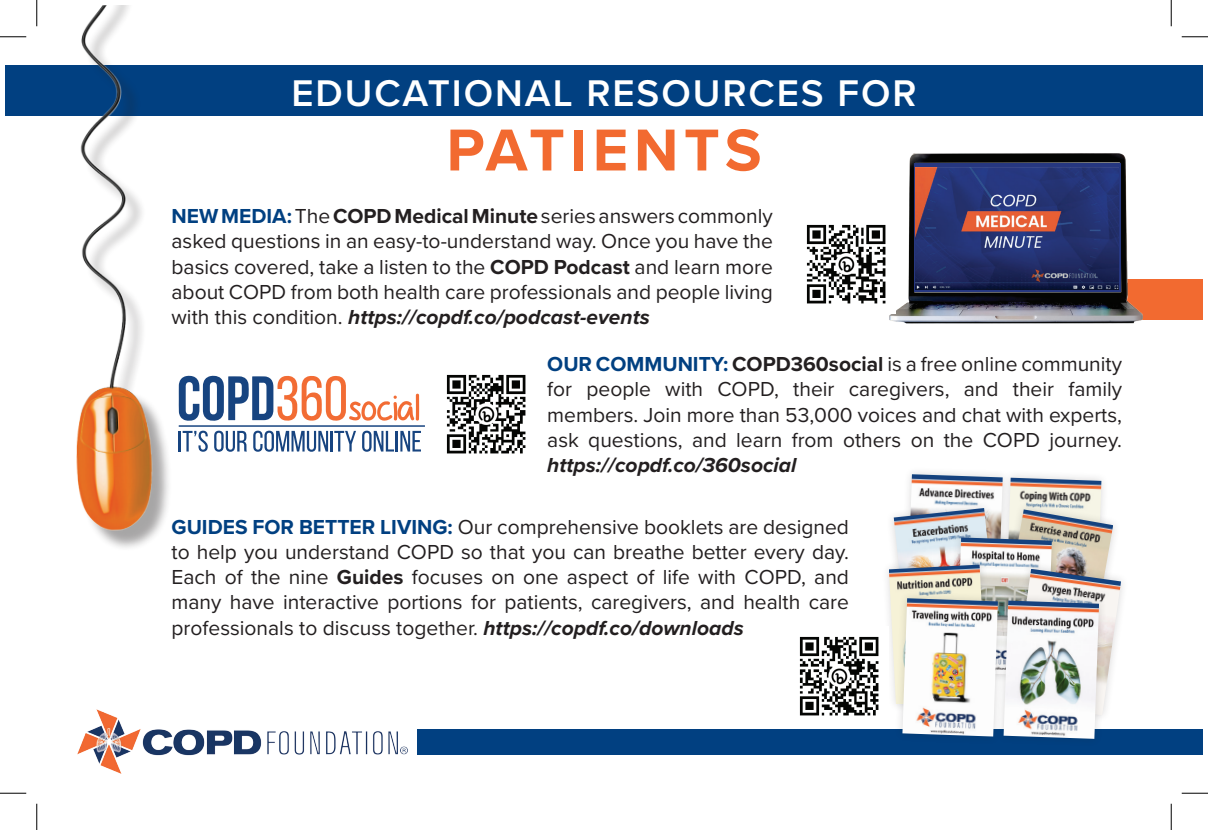
<style>
.page{position:relative;width:1208px;height:830px;background:#fff}
.page>*{position:absolute;margin:0;border:0;box-sizing:border-box;transform-origin:0 0}
.t1{font:700 61.25px "Proxima Nova";letter-spacing:.09em;color:#f26a30}
.t2{font:600 38.5px "Proxima Nova";letter-spacing:.05em;color:#fff}
.t3{font:21px/25.2px "Proxima Nova";color:#231f20;text-align:justify}
.t4{font:italic 700 21px "Proxima Nova";color:#231f20}
.s1{font-weight:700;color:#014081}
.s2{font-weight:700}
.s3{font-weight:700;font-style:italic}
</style>
<div class="page">
<div style="left:919px;top:279px;width:283px;height:40px;background:#f26a30"></div>
<div style="left:417px;top:728px;width:785px;height:26px;background:#014081"></div>
<div style="left:5px;top:66px;width:1197px;height:50px;background:#014081"></div>
<svg style="left:313px;top:376px;width:106px;height:45px"></svg>
<hr style="left:179px;top:425px;width:246px;height:1px;background:#174480">
<svg style="left:313px;top:430px;width:15px;height:22px"></svg>
<hr style="left:330px;top:431px;width:3px;height:20px;background:#174480">
<svg style="left:334px;top:431px;width:22px;height:20px"></svg>
<svg style="left:362px;top:430px;width:32px;height:21px"></svg>
<hr style="left:396px;top:431px;width:2px;height:20px;background:#174480">
<svg style="left:400px;top:431px;width:21px;height:20px"></svg>
<img style="left:889px;top:153px;width:253px;height:171px">
<svg style="left:914px;top:163px;width:206px;height:129px;fill:#263780"></svg>
<img style="left:915px;top:167px;width:203px;height:122px">
<img style="left:1010px;top:477px;width:91px;height:25px">
<img style="left:909px;top:474px;width:93px;height:26px">
<div style="left:885px;top:500px;width:121px;height:160px;background:#231f20;opacity:.17"></div>
<img style="left:893px;top:508px;width:99px;height:48px">
<div style="left:992px;top:502px;width:128px;height:163px;background:#231f20;opacity:.17"></div>
<img style="left:1000px;top:509px;width:113px;height:52px">
<div style="left:948px;top:529px;width:111px;height:154px;background:#231f20;opacity:.17"></div>
<img style="left:956px;top:537px;width:95px;height:53px">
<div style="left:880px;top:556px;width:114px;height:156px;background:#231f20;opacity:.17"></div>
<img style="left:889px;top:564px;width:97px;height:140px">
<div style="left:1004px;top:561px;width:125px;height:162px;background:#231f20;opacity:.17"></div>
<img style="left:1012px;top:568px;width:109px;height:147px">
<div style="left:894px;top:590px;width:111px;height:154px;background:#231f20;opacity:.17"></div>
<img style="left:902px;top:598px;width:93px;height:138px">
<div style="left:995px;top:592px;width:112px;height:154px;background:#231f20;opacity:.17"></div>
<img style="left:1003px;top:600px;width:96px;height:138px">
<img style="left:5px;top:5px;width:308px;height:543px">
<img style="left:78px;top:709px;width:330px;height:64px">
<img style="left:446px;top:374px;width:80px;height:80px">
<img style="left:799px;top:626px;width:89px;height:90px">
<img style="left:806px;top:214px;width:89px;height:99px">
<hr style="left:0;top:36px;width:26px;height:2px;background:#fff">
<hr style="left:36px;top:0;width:2px;height:26px;background:#fff">
<svg style="left:0;top:36px;width:26px;height:1px"></svg>
<svg style="left:1181px;top:36px;width:27px;height:1px"></svg>
<svg style="left:0;top:792px;width:26px;height:1px"></svg>
<svg style="left:1181px;top:792px;width:27px;height:1px"></svg>
<svg style="left:36px;top:0;width:1px;height:26px"></svg>
<svg style="left:36px;top:803px;width:1px;height:27px"></svg>
<svg style="left:1170px;top:0;width:1px;height:26px"></svg>
<svg style="left:1170px;top:803px;width:1px;height:27px"></svg>
<h2 class="t2" style="left:291px;top:64px;width:627px">EDUCATIONAL RESOURCES FOR</h2>
<h1 class="t1" style="left:446px;top:104px;width:317px">PATIENTS</h1>
<p class="t3" style="left:172px;top:203px;width:603px"><span class="s1">NEW MEDIA:</span> The <span class="s2">COPD Medical Minute</span> series answers commonly asked questions in an easy-to-understand way. Once you have the basics covered, take a listen to the <span class="s2">COPD Podcast</span> and learn more about COPD from both health care professionals and people living with this condition. <span class="s3">https://copdf.co/podcast-events</span></p>
<p class="t3" style="left:547px;top:350px;width:576px"><span class="s1">OUR COMMUNITY:</span> <span class="s2">COPD360social</span> is a free online community for people with COPD, their caregivers, and their family members. Join more than 53,000 voices and chat with experts, ask questions, and learn from others on the COPD journey.</p>
<p class="t4" style="left:547px;top:449px;width:251px">https://copdf.co/360social</p>
<p class="t3" style="left:172px;top:513px;width:679px"><span class="s1">GUIDES FOR BETTER LIVING:</span> Our comprehensive booklets are designed to help you understand COPD so that you can breathe better every day.<br>Each of the nine <span class="s2">Guides</span> focuses on one aspect of life with COPD, and many have interactive portions for patients, caregivers, and health care professionals to discuss together. <span class="s3">https://copdf.co/downloads</span></p>
</div>
